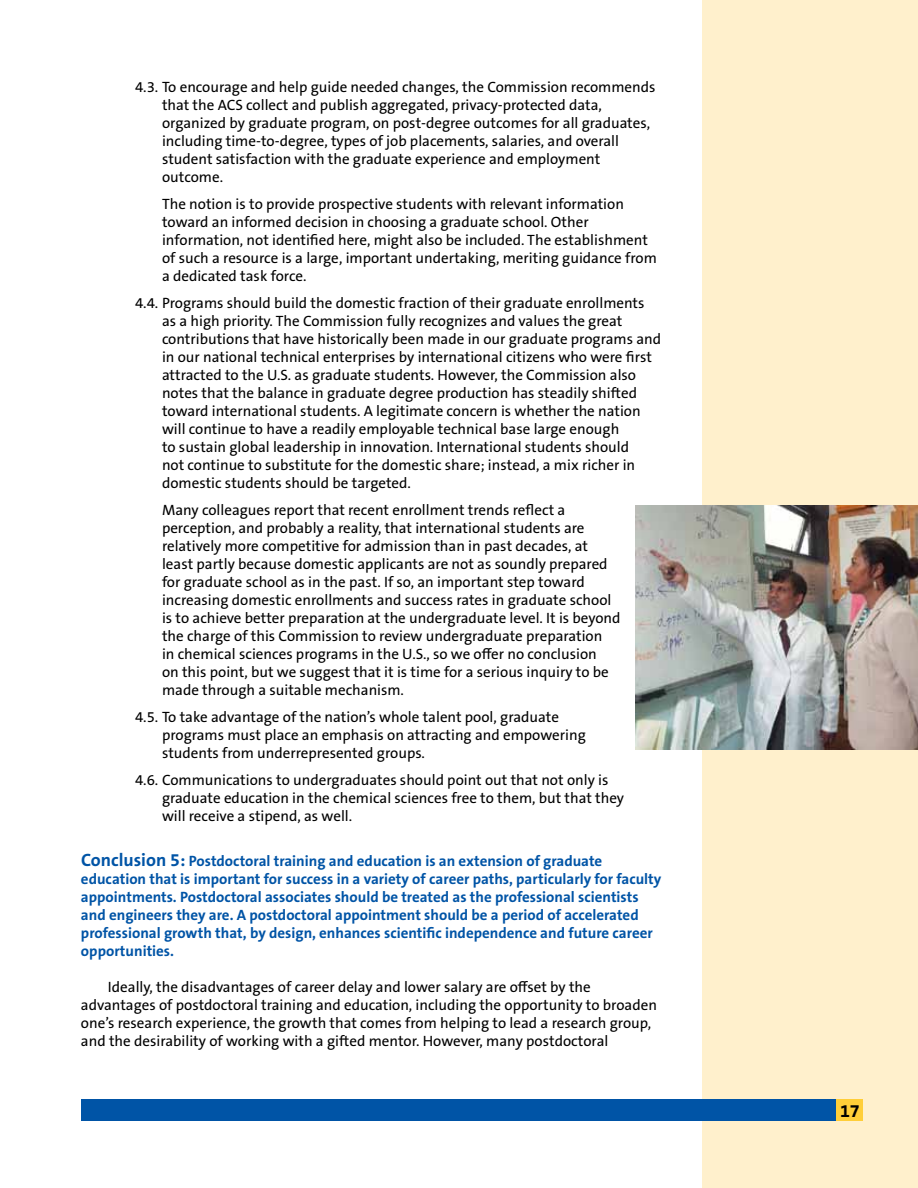
<style>
.page{position:relative;width:918px;height:1188px;background:#fff}
.page>*{position:absolute;margin:0;border:0;box-sizing:border-box;transform-origin:0 0}
.t1{font:700 18px "The Sans ACS W7";color:#000}
.t2{font:15px/18px "The Sans ACS W5 Plain";color:#000}
.t3{font:700 15px/18px "The Sans ACS W7";color:#0054a6}
.s1{font-size:18px}
</style>
<div class="page">
<div style="left:702px;top:0;width:216px;height:1188px;background:#fff0cc"></div>
<div style="left:81px;top:1099px;width:755px;height:22px;background:#0054a6"></div>
<div style="left:836px;top:1099px;width:27px;height:21px;background:#ffce38"></div>
<img style="left:635px;top:505px;width:283px;height:245px">
<p class="t2" style="left:162px;top:78px;width:495px;text-indent:-27px">4.3. To encourage and help guide needed changes, the Commission recommends that the ACS collect and publish aggregated, privacy-protected data, organized by graduate program, on post-degree outcomes for all graduates, including time-to-degree, types of job placements, salaries, and overall student satisfaction with the graduate experience and employment outcome.</p>
<p class="t2" style="left:162px;top:195px;width:496px">The notion is to provide prospective students with relevant information toward an informed decision in choosing a graduate school. Other information, not identified here, might also be included. The establishment of such a resource is a large, important undertaking, meriting guidance from a dedicated task force.</p>
<p class="t2" style="left:162px;top:294px;width:501px;text-indent:-27px">4.4. Programs should build the domestic fraction of their graduate enrollments as a high priority. The Commission fully recognizes and values the great contributions that have historically been made in our graduate programs and in our national technical enterprises by international citizens who were first attracted to the U.S. as graduate students. However, the Commission also notes that the balance in graduate degree production has steadily shifted toward international students. A legitimate concern is whether the nation will continue to have a readily employable technical base large enough<br>to sustain global leadership in innovation. International students should<br>not continue to substitute for the domestic share; instead, a mix richer in domestic students should be targeted.</p>
<p class="t2" style="left:162px;top:501px;width:460px">Many colleagues report that recent enrollment trends reflect a perception, and probably a reality, that international students are relatively more competitive for admission than in past decades, at least partly because domestic applicants are not as soundly prepared for graduate school as in the past. If so, an important step toward increasing domestic enrollments and success rates in graduate school is to achieve better preparation at the undergraduate level. It is beyond the charge of this Commission to review undergraduate preparation<br>in chemical sciences programs in the U.S., so we offer no conclusion<br>on this point, but we suggest that it is time for a serious inquiry to be made through a suitable mechanism.</p>
<p class="t2" style="left:162px;top:708px;width:425px;text-indent:-27px">4.5. To take advantage of the nation’s whole talent pool, graduate programs must place an emphasis on attracting and empowering students from underrepresented groups.</p>
<p class="t2" style="left:162px;top:771px;width:464px;text-indent:-27px">4.6. Communications to undergraduates should point out that not only is graduate education in the chemical sciences free to them, but that they will receive a stipend, as well.</p>
<p class="t3" style="left:81px;top:852px;width:582px"><span class="s1">Conclusion 5:</span> Postdoctoral training and education is an extension of graduate education that is important for success in a variety of career paths, particularly for faculty appointments. Postdoctoral associates should be treated as the professional scientists and engineers they are. A postdoctoral appointment should be a period of accelerated professional growth that, by design, enhances scientific independence and future career opportunities.</p>
<p class="t2" style="left:81px;top:978px;width:577px;text-indent:27px">Ideally, the disadvantages of career delay and lower salary are offset by the advantages of postdoctoral training and education, including the opportunity to broaden one’s research experience, the growth that comes from helping to lead a research group, and the desirability of working with a gifted mentor. However, many postdoctoral</p>
<p class="t1" style="left:840px;top:1099px;width:21px">17</p>
</div>
